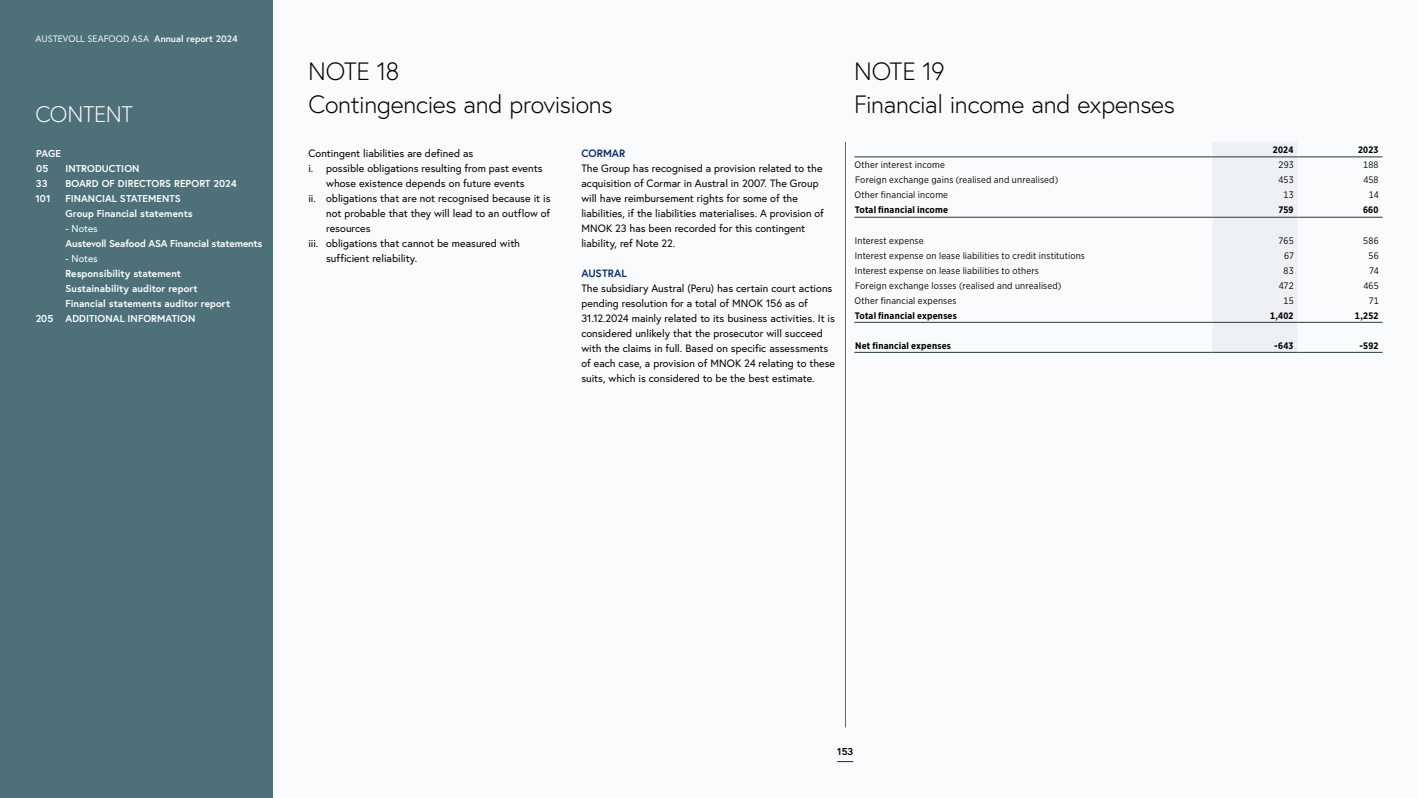
<style>
.page{position:relative;width:1418px;height:798px;background:#fff}
.page>*{position:absolute;margin:0;border:0;box-sizing:border-box;transform-origin:0 0}
.t1{font:300 25px/32.5px "Europa";letter-spacing:-.015em;color:#000}
.t2{font:300 22.5px "Europa";letter-spacing:-.01em;color:#fff}
.t3{font:10.62px/15px "Europa";color:#000}
.t4{font:700 10.62px "Europa";letter-spacing:.01em;color:#0a276a}
.t5{font:700 10px/15px "Europa";letter-spacing:.005em;color:#fff}
.t6{font:700 10px "Europa";letter-spacing:-.015em;color:#fff}
.t7{font:10px "Europa";letter-spacing:.005em;color:#fff}
.t8{font:700 10px "Europa";color:#000}
.t9{font:9.38px "Gotham Narrow";letter-spacing:.015em;color:#000}
.t10{font:700 9.38px "Gotham Narrow";letter-spacing:.02em;color:#000}
.t11{font:9.38px "Europa";color:#f0f5f8}
.s1{font-weight:700}
</style>
<div class="page">
<div style="left:273px;top:0;width:1144px;height:797px;background:#fafbfc"></div>
<div style="left:0;top:0;width:273px;height:797px;background:#4e7179"></div>
<div style="left:1212px;top:142px;width:85px;height:210px;background:#edf1f3"></div>
<hr style="left:854px;top:217px;width:358px;height:1px;background:#273840">
<hr style="left:1212px;top:217px;width:85px;height:1px;background:#273840">
<hr style="left:1297px;top:217px;width:85px;height:1px;background:#273840">
<hr style="left:854px;top:322px;width:358px;height:1px;background:#273840">
<hr style="left:1212px;top:322px;width:85px;height:1px;background:#273840">
<hr style="left:1297px;top:322px;width:85px;height:1px;background:#273840">
<hr style="left:854px;top:352px;width:358px;height:1px;background:#273840">
<hr style="left:1212px;top:352px;width:85px;height:1px;background:#273840">
<hr style="left:1297px;top:352px;width:85px;height:1px;background:#273840">
<hr style="left:854px;top:156px;width:358px;height:1px;background:#273840">
<hr style="left:1212px;top:156px;width:85px;height:1px;background:#273840">
<hr style="left:1297px;top:156px;width:85px;height:1px;background:#273840">
<hr style="left:845px;top:142px;width:1px;height:585px;background:#4e7179">
<svg style="left:837px;top:761px;width:16px;height:1px"></svg>
<p class="t11" style="left:36px;top:33px;width:203px">AUSTEVOLL SEAFOOD ASA <span class="s1">Annual report 2024</span></p>
<h2 class="t2" style="left:35px;top:101px;width:99px">CONTENT</h2>
<p class="t5" style="left:36px;top:145px;width:26px">PAGE<br>05</p>
<p class="t5" style="left:65px;top:160px;width:76px">INTRODUCTION</p>
<p class="t5" style="left:36px;top:175px;width:13px">33</p>
<p class="t5" style="left:65px;top:175px;width:173px">BOARD OF DIRECTORS REPORT 2024</p>
<p class="t5" style="left:36px;top:190px;width:17px">101</p>
<p class="t5" style="left:65px;top:190px;width:129px">FINANCIAL STATEMENTS<br>Group Financial statements</p>
<p class="t7" style="left:65px;top:222px;width:34px">- Notes</p>
<p class="t6" style="left:65px;top:237px;width:198px">Austevoll Seafood ASA Financial statements</p>
<p class="t7" style="left:65px;top:252px;width:34px">- Notes</p>
<p class="t5" style="left:65px;top:265px;width:117px">Responsibility statement</p>
<p class="t5" style="left:65px;top:280px;width:134px">Sustainability auditor report</p>
<p class="t5" style="left:65px;top:295px;width:166px">Financial statements auditor report</p>
<p class="t5" style="left:36px;top:310px;width:161px">205 ADDITIONAL INFORMATION</p>
<h1 class="t1" style="left:308px;top:55px;width:306px">NOTE 18<br>Contingencies and provisions</h1>
<h1 class="t1" style="left:854px;top:55px;width:322px">NOTE 19<br>Financial income and expenses</h1>
<p class="t3" style="left:308px;top:146px;width:166px">Contingent liabilities are defined as</p>
<p class="t3" style="left:308px;top:161px;width:236px">i. possible obligations resulting from past events</p>
<p class="t3" style="left:326px;top:176px;width:200px">whose existence depends on future events</p>
<p class="t3" style="left:308px;top:191px;width:244px">ii. obligations that are not recognised because it is</p>
<p class="t3" style="left:326px;top:206px;width:226px">not probable that they will lead to an outflow of</p>
<p class="t3" style="left:326px;top:221px;width:46px">resources</p>
<p class="t3" style="left:308px;top:236px;width:213px">iii. obligations that cannot be measured with</p>
<p class="t3" style="left:326px;top:251px;width:93px">sufficient reliability.</p>
<p class="t10" style="left:1272px;top:144px;width:22px">2024</p>
<p class="t10" style="left:1357px;top:144px;width:22px">2023</p>
<p class="t4" style="left:581px;top:146px;width:46px">CORMAR</p>
<p class="t3" style="left:581px;top:161px;width:244px">The Group has recognised a provision related to the acquisition of Cormar in Austral in 2007. The Group will have reimbursement rights for some of the liabilities, if the liabilities materialises. A provision of MNOK 23 has been recorded for this contingent liability, ref Note 22.</p>
<p class="t4" style="left:581px;top:266px;width:47px">AUSTRAL</p>
<p class="t3" style="left:581px;top:281px;width:255px">The subsidiary Austral (Peru) has certain court actions pending resolution for a total of MNOK 156 as of 31.12.2024 mainly related to its business activities. It is considered unlikely that the prosecutor will succeed with the claims in full. Based on specific assessments of each case, a provision of MNOK 24 relating to these suits, which is considered to be the best estimate.</p>
<p class="t9" style="left:854px;top:159px;width:92px">Other interest income</p>
<p class="t9" style="left:1278px;top:159px;width:17px">293</p>
<p class="t9" style="left:1363px;top:159px;width:17px">188</p>
<p class="t9" style="left:855px;top:174px;width:205px">Foreign exchange gains (realised and unrealised)</p>
<p class="t9" style="left:1278px;top:174px;width:17px">453</p>
<p class="t9" style="left:1363px;top:174px;width:17px">458</p>
<p class="t9" style="left:854px;top:189px;width:95px">Other financial income</p>
<p class="t9" style="left:1283px;top:189px;width:12px">13</p>
<p class="t9" style="left:1368px;top:189px;width:11px">14</p>
<p class="t10" style="left:854px;top:204px;width:95px">Total financial income</p>
<p class="t10" style="left:1278px;top:204px;width:17px">759</p>
<p class="t10" style="left:1362px;top:204px;width:17px">660</p>
<p class="t9" style="left:855px;top:234px;width:70px">Interest expense</p>
<p class="t9" style="left:1278px;top:234px;width:17px">765</p>
<p class="t9" style="left:1363px;top:234px;width:17px">586</p>
<p class="t9" style="left:855px;top:249px;width:231px">Interest expense on lease liabilities to credit institutions</p>
<p class="t9" style="left:1283px;top:249px;width:12px">67</p>
<p class="t9" style="left:1368px;top:249px;width:12px">56</p>
<p class="t9" style="left:855px;top:264px;width:185px">Interest expense on lease liabilities to others</p>
<p class="t9" style="left:1283px;top:264px;width:12px">83</p>
<p class="t9" style="left:1368px;top:264px;width:11px">74</p>
<p class="t9" style="left:855px;top:279px;width:208px">Foreign exchange losses (realised and unrealised)</p>
<p class="t9" style="left:1278px;top:279px;width:16px">472</p>
<p class="t9" style="left:1363px;top:279px;width:17px">465</p>
<p class="t9" style="left:854px;top:294px;width:103px">Other financial expenses</p>
<p class="t9" style="left:1283px;top:294px;width:12px">15</p>
<p class="t9" style="left:1368px;top:294px;width:12px">71</p>
<p class="t10" style="left:854px;top:309px;width:104px">Total financial expenses</p>
<p class="t10" style="left:1269px;top:309px;width:25px">1,402</p>
<p class="t10" style="left:1354px;top:309px;width:25px">1,252</p>
<p class="t10" style="left:855px;top:339px;width:97px">Net financial expenses</p>
<p class="t10" style="left:1273px;top:339px;width:21px">-643</p>
<p class="t10" style="left:1359px;top:339px;width:20px">-592</p>
<p class="t8" style="left:837px;top:745px;width:17px">153</p>
</div>
